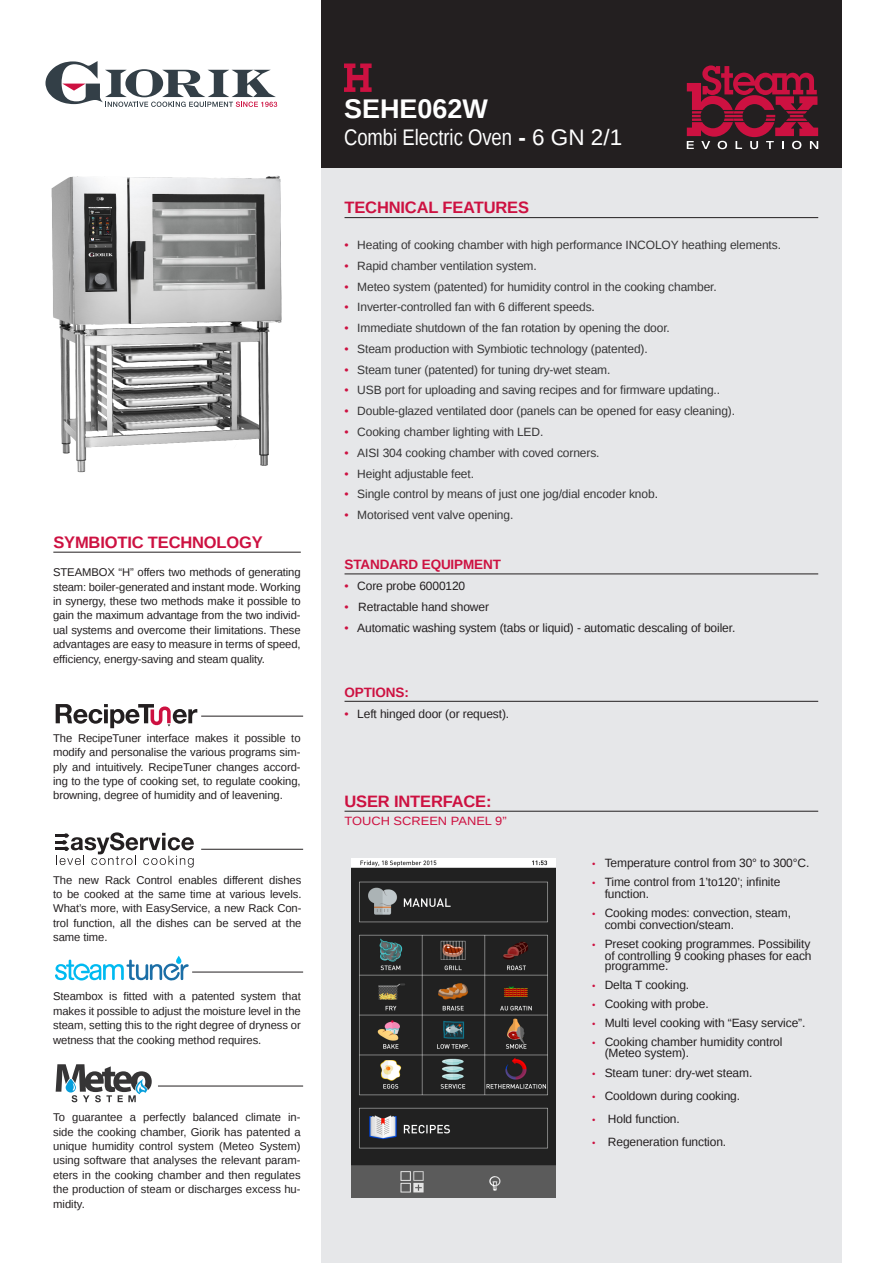
<style>
.page{position:relative;width:893px;height:1263px;background:#fff}
.page>*{position:absolute;margin:0;border:0;box-sizing:border-box;transform-origin:0 0}
.CODICE{font:700 27px "Liberation Sans";color:#fff}
.CODICE-2{font:22.5px "Liberation Sans Narrow";color:#fff}
.Titolo-IT{font:700 16.5px "Liberation Sans";letter-spacing:-.01em;color:#cd1141}
.Titolo-IT-2{font:700 13.5px "Liberation Sans";letter-spacing:-.01em;color:#cd1141}
.Caratteristiche_-_IT{font:12px "Liberation Sans";letter-spacing:-.01em;color:#363536}
.Caratteristiche_-_IT-2{font:12px/12px "Liberation Sans";letter-spacing:-.01em;color:#231f20}
.t1{font:12px "Liberation Sans";color:#cd1141;scale:1.07 1}
.Patent_testo_-_IT{font:11.25px/14.4px "Liberation Sans";letter-spacing:-.005em;color:#231f20;text-align:justify}
.s1{font-family:"Liberation Sans";font-weight:700}
.s2{font-family:"Liberation Sans"}
.s3{color:#cd1141}
.s4{color:#231f20}
.s5{font-family:"Myriad Pro";color:#cd1141}
</style>
<div class="page">
<div style="left:322px;top:0;width:520px;height:168px;background:#231f20"></div>
<svg style="left:687px;top:65px;width:131px;height:84px"></svg>
<div style="left:322px;top:168px;width:520px;height:1095px;background:#e6e7e9"></div>
<img style="left:51px;top:175px;width:231px;height:298px">
<svg style="left:344px;top:64px;width:28px;height:28px"></svg>
<svg style="left:45px;top:61px;width:232px;height:46px"></svg>
<hr style="left:345px;top:217px;width:473px;height:1px;background:#231f20">
<hr style="left:345px;top:574px;width:473px;height:1px;background:#231f20">
<hr style="left:345px;top:701px;width:473px;height:1px;background:#231f20">
<hr style="left:53px;top:552px;width:248px;height:1px;background:#231f20">
<svg style="left:176px;top:956px;width:5px;height:8px"></svg>
<svg style="left:55px;top:960px;width:134px;height:21px"></svg>
<svg style="left:56px;top:1064px;width:96px;height:38px"></svg>
<hr style="left:201px;top:849px;width:102px;height:1px;background:#231f20">
<hr style="left:192px;top:972px;width:111px;height:1px;background:#231f20">
<hr style="left:158px;top:1086px;width:145px;height:1px;background:#231f20">
<hr style="left:201px;top:716px;width:102px;height:1px;background:#231f20">
<svg style="left:56px;top:704px;width:141px;height:24px"></svg>
<svg style="left:56px;top:832px;width:138px;height:35px"></svg>
<img style="left:351px;top:858px;width:204px;height:339px">
<hr style="left:345px;top:811px;width:473px;height:1px;background:#231f20">
<p class="Titolo-IT" style="left:53px;top:531px;width:211px">SYMBIOTIC TECHNOLOGY</p>
<p class="Patent_testo_-_IT" style="left:53px;top:566px;width:249px">STEAMBOX “H” offers two methods of generating steam: boiler-generated and instant mode. Working in synergy, these two methods make it possible to gain the maximum advantage from the two individ&shy;ual systems and overcome their limitations. These advantages are easy to measure in terms of speed, efficiency, energy-saving and steam quality.</p>
<p class="Patent_testo_-_IT" style="left:53px;top:731px;width:249px">The RecipeTuner interface makes it possible to modify and personalise the various programs sim&shy;ply and intuitively. RecipeTuner changes accord&shy;ing to the type of cooking set, to regulate cooking, browning, degree of humidity and of leavening.</p>
<p class="Patent_testo_-_IT" style="left:53px;top:873px;width:250px">The new Rack Control enables different dishes to be cooked at the same time at various levels.<br>What’s more, with EasyService, a new Rack Con&shy;trol function, all the dishes can be served at the same time.</p>
<p class="Patent_testo_-_IT" style="left:53px;top:990px;width:249px">Steambox is fitted with a patented system that makes it possible to adjust the moisture level in the steam, setting this to the right degree of dryness or wetness that the cooking method requires.</p>
<p class="Patent_testo_-_IT" style="left:53px;top:1111px;width:249px">To guarantee a perfectly balanced climate in&shy;side the cooking chamber, Giorik has patented a unique humidity control system (Meteo System) using software that analyses the relevant param&shy;eters in the cooking chamber and then regulates the production of steam or discharges excess hu&shy;midity.</p>
<p class="CODICE" style="left:344px;top:90px;width:146px">SEHE062W</p>
<p class="CODICE-2" style="left:344px;top:124px;width:280px">Combi Electric Oven <span class="s1">-</span> <span class="s2">6 GN 2/1</span></p>
<p class="Titolo-IT" style="left:345px;top:196px;width:186px">TECHNICAL FEATURES</p>
<p class="Caratteristiche_-_IT" style="left:345px;top:238px;width:438px"><span class="s3">•</span> Heating of cooking chamber with high performance INCOLOY heathing elements.</p>
<p class="Caratteristiche_-_IT" style="left:345px;top:259px;width:194px"><span class="s3">•</span> Rapid chamber ventilation system.</p>
<p class="Caratteristiche_-_IT" style="left:345px;top:280px;width:374px"><span class="s3">•</span> Meteo system (patented) for humidity control in the cooking chamber.</p>
<p class="Caratteristiche_-_IT" style="left:345px;top:300px;width:252px"><span class="s3">•</span> Inverter-controlled fan with 6 different speeds<span class="s4">.</span></p>
<p class="Caratteristiche_-_IT" style="left:345px;top:321px;width:327px"><span class="s3">•</span> Immediate shutdown of the fan rotation by opening the door.</p>
<p class="Caratteristiche_-_IT" style="left:345px;top:342px;width:305px"><span class="s3">•</span> Steam production with Symbiotic technology (patented).</p>
<p class="Caratteristiche_-_IT" style="left:345px;top:363px;width:267px"><span class="s3">•</span> Steam tuner (patented) for tuning dry-wet steam.</p>
<p class="Caratteristiche_-_IT" style="left:345px;top:383px;width:377px"><span class="s3">•</span> USB port for uploading and saving recipes and for firmware updating..</p>
<p class="Caratteristiche_-_IT" style="left:345px;top:404px;width:392px"><span class="s3">•</span> Double-glazed ventilated door (panels can be opened for easy cleaning).</p>
<p class="Caratteristiche_-_IT" style="left:345px;top:425px;width:200px"><span class="s3">•</span> Cooking chamber lighting with LED.</p>
<p class="Caratteristiche_-_IT" style="left:345px;top:446px;width:257px"><span class="s3">•</span> AISI 304 cooking chamber with coved corners.</p>
<p class="Caratteristiche_-_IT" style="left:345px;top:467px;width:131px"><span class="s3">•</span> Height adjustable feet.</p>
<p class="Caratteristiche_-_IT" style="left:345px;top:487px;width:315px"><span class="s3">•</span> Single control by means of just one jog/dial encoder knob<span class="s4">.</span></p>
<p class="Caratteristiche_-_IT" style="left:345px;top:508px;width:170px"><span class="s3">•</span> Motorised vent valve opening.</p>
<p class="Titolo-IT-2" style="left:345px;top:555px;width:158px">STANDARD EQUIPMENT</p>
<p class="Caratteristiche_-_IT-2" style="left:345px;top:580px;width:122px"><span class="s3">•</span> Core probe 6000120</p>
<p class="Caratteristiche_-_IT-2" style="left:345px;top:601px;width:146px"><span class="s3">•</span> Retractable hand shower</p>
<p class="Caratteristiche_-_IT-2" style="left:345px;top:622px;width:392px"><span class="s3">•</span> Automatic washing system (tabs or liquid) - automatic descaling of boiler.</p>
<p class="Titolo-IT-2" style="left:345px;top:683px;width:66px">OPTIONS:</p>
<p class="Caratteristiche_-_IT-2" style="left:345px;top:708px;width:166px"><span class="s3">•</span> Left hinged door (or request).</p>
<p class="Titolo-IT" style="left:345px;top:790px;width:149px">USER INTERFACE:</p>
<p class="t1" style="left:345px;top:814px;width:153px">TOUCH SCREEN PANEL 9”</p>
<p class="Caratteristiche_-_IT-2" style="left:592px;top:857px;width:219px"><span class="s5">•</span> Temperature control from 30° to 300°C.</p>
<p class="Caratteristiche_-_IT-2" style="left:605px;top:876px;width:177px;text-indent:-13px"><span class="s5">•</span> Time control from 1’to120’; infinite function.</p>
<p class="Caratteristiche_-_IT-2" style="left:605px;top:907px;width:188px;text-indent:-13px"><span class="s5">•</span> Cooking modes: convection, steam, combi convection/steam.</p>
<p class="Caratteristiche_-_IT-2" style="left:592px;top:938px;width:221px;text-align:right"><span class="s5">•</span> Preset cooking programmes. Possibility of controlling 9 cooking phases for each</p>
<p class="Caratteristiche_-_IT-2" style="left:605px;top:961px;width:65px">programme.</p>
<p class="Caratteristiche_-_IT-2" style="left:592px;top:980px;width:99px"><span class="s5">•</span> Delta T cooking.</p>
<p class="Caratteristiche_-_IT-2" style="left:592px;top:999px;width:118px"><span class="s5">•</span> Cooking with probe.</p>
<p class="Caratteristiche_-_IT-2" style="left:592px;top:1018px;width:215px"><span class="s5">•</span> Multi level cooking with “Easy service”.</p>
<p class="Caratteristiche_-_IT-2" style="left:605px;top:1037px;width:179px;line-height:10.5px;text-indent:-13px"><span class="s5">•</span> Cooking chamber humidity control (Meteo system).</p>
<p class="Caratteristiche_-_IT-2" style="left:592px;top:1068px;width:162px"><span class="s5">•</span> Steam tuner: dry-wet steam.</p>
<p class="Caratteristiche_-_IT-2" style="left:592px;top:1091px;width:150px"><span class="s5">•</span> Cooldown during cooking.</p>
<p class="Caratteristiche_-_IT-2" style="left:592px;top:1113px;width:89px"><span class="s5">•</span> Hold function.</p>
<p class="Caratteristiche_-_IT-2" style="left:592px;top:1136px;width:136px"><span class="s5">•</span> Regeneration function.</p>
</div>
